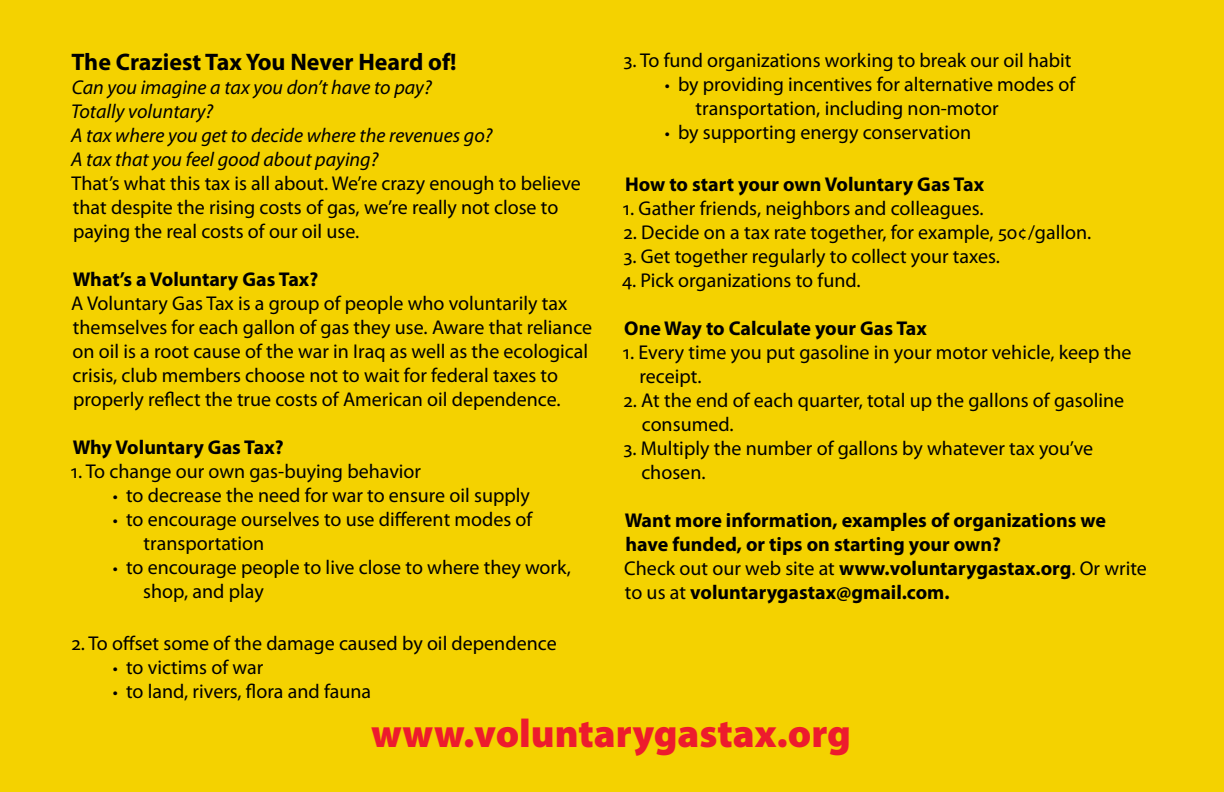
<style>
.page{position:relative;width:1224px;height:792px;background:#f4d200}
.page>*{position:absolute;margin:0;border:0;box-sizing:border-box;transform-origin:0 0}
.t1{font:900 40px "Myriad Pro";color:#ed1b2d}
.t2{font:700 24px "Myriad Pro";color:#000}
.t3{font:20px/24px "Myriad Pro";color:#000}
.t4{font:700 20px/24px "Myriad Pro";color:#000}
.t5{font:italic 20px/24px "Myriad Pro";color:#000}
.s1{font-size:18px}
.s2{font-weight:400}
</style>
<div class="page">
<p class="t2" style="left:71px;top:46px;width:387px">The Craziest Tax You Never Heard of!</p>
<p class="t5" style="left:71px;top:75px;width:423px">Can you imagine a tax you don’t have to pay?<br>Totally voluntary?<br>A tax where you get to decide where the revenues go?<br>A tax that you feel good about paying?</p>
<p class="t3" style="left:72px;top:171px;width:511px">That’s what this tax is all about. We’re crazy enough to believe that despite the rising costs of gas, we’re really not close to paying the real costs of our oil use.</p>
<p class="t4" style="left:73px;top:267px;width:247px">What’s a Voluntary Gas Tax?</p>
<p class="t3" style="left:71px;top:291px;width:522px">A Voluntary Gas Tax is a group of people who voluntarily tax themselves for each gallon of gas they use. Aware that reliance on oil is a root cause of the war in Iraq as well as the ecological crisis, club members choose not to wait for federal taxes to properly reflect the true costs of American oil dependence.</p>
<p class="t4" style="left:73px;top:435px;width:213px">Why Voluntary Gas Tax?</p>
<p class="t3" style="left:71px;top:459px;width:352px">1. To change our own gas-buying behavior</p>
<p class="t3" style="left:113px;top:483px;width:419px"><span class="s1">•</span> to decrease the need for war to ensure oil supply</p>
<p class="t3" style="left:144px;top:507px;width:390px;text-indent:-31px"><span class="s1">•</span> to encourage ourselves to use different modes of transportation</p>
<p class="t3" style="left:143px;top:555px;width:429px;text-indent:-30px"><span class="s1">•</span> to encourage people to live close to where they work, shop, and play</p>
<p class="t3" style="left:72px;top:631px;width:486px">2. To offset some of the damage caused by oil dependence</p>
<p class="t3" style="left:113px;top:655px;width:152px"><span class="s1">•</span> to victims of war</p>
<p class="t3" style="left:113px;top:679px;width:260px"><span class="s1">•</span> to land, rivers, flora and fauna</p>
<p class="t3" style="left:624px;top:48px;width:449px">3. To fund organizations working to break our oil habit</p>
<p class="t3" style="left:696px;top:72px;width:381px;text-indent:-31px"><span class="s1">•</span> by providing incentives for alternative modes of transportation, including non-motor</p>
<p class="t3" style="left:665px;top:120px;width:308px"><span class="s1">•</span> by supporting energy conservation</p>
<p class="t4" style="left:625px;top:172px;width:361px">How to start your own Voluntary Gas Tax</p>
<p class="t3" style="left:623px;top:196px;width:362px">1. Gather friends, neighbors and colleagues.</p>
<p class="t3" style="left:624px;top:220px;width:469px">2. Decide on a tax rate together, for example, 50¢/gallon.</p>
<p class="t3" style="left:624px;top:244px;width:378px">3. Get together regularly to collect your taxes.</p>
<p class="t3" style="left:622px;top:268px;width:240px">4. Pick organizations to fund.</p>
<p class="t4" style="left:624px;top:316px;width:304px">One Way to Calculate your Gas Tax</p>
<p class="t3" style="left:640px;top:340px;width:494px;text-indent:-17px">1. Every time you put gasoline in your motor vehicle, keep the receipt.</p>
<p class="t3" style="left:642px;top:388px;width:484px;text-indent:-18px">2. At the end of each quarter, total up the gallons of gasoline consumed.</p>
<p class="t3" style="left:641px;top:436px;width:453px;text-indent:-18px">3. Multiply the number of gallons by whatever tax you’ve chosen.</p>
<p class="t4" style="left:624px;top:508px;width:524px">Want more information, examples of organizations we have funded, or tips on starting your own?<br><span class="s2">Check out our web site at</span> www.voluntarygastax.org<span class="s2">. Or write to us at</span> voluntarygastax@gmail.com.</p>
<h1 class="t1" style="left:371px;top:707px;width:481px">www.voluntarygastax.org</h1>
</div>
